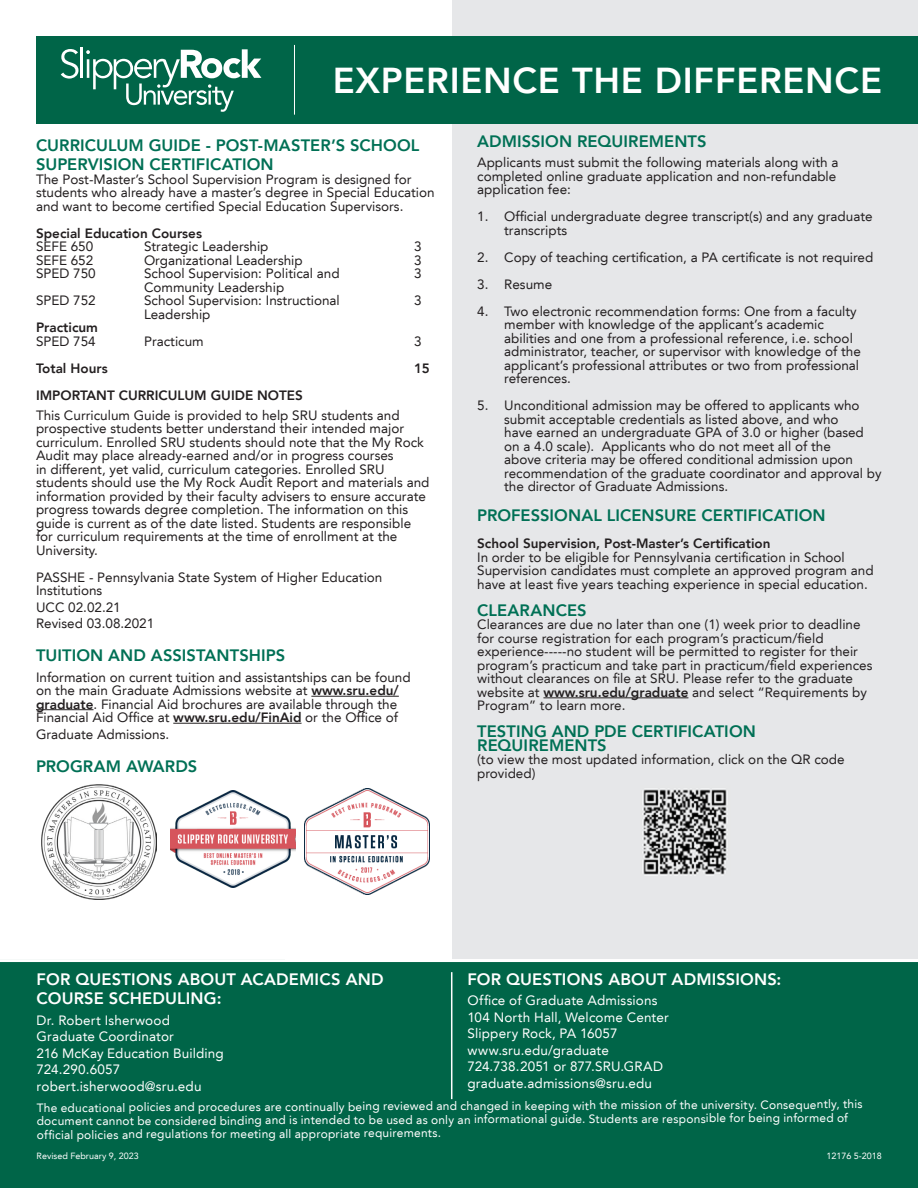
<style>
.page{position:relative;width:918px;height:1188px;background:#fff}
.page>*{position:absolute;margin:0;border:0;box-sizing:border-box;transform-origin:0 0}
.t1{font:800 36px "Avenir LT";letter-spacing:.02em;color:#fff}
.Tution_and_Assistan{font:800 16.5px/13.5px "Avenir LT";letter-spacing:.005em;color:#007055}
.Program_Highlights{font:800 16.5px/19.5px "Avenir LT";letter-spacing:.005em;color:#007055}
.For_Questions_About{font:800 16.5px/19.5px "Avenir LT";letter-spacing:.01em;color:#fff}
.Tuition_and_Assista{font:800 16.5px "Avenir LT";letter-spacing:.005em;color:#007055}
.Tution_and_Assistan-2{font:13.5px/13.5px "Avenir LT";color:#231f20}
.For_Questions_About-2{font:13.5px "Avenir LT";letter-spacing:.01em;color:#fff}
.Program_Highlights-2{font:13.5px/13.5px "Avenir LT";color:#231f20}
.Admission_Requireme{font:13.5px/13.5px "Avenir LT";color:#231f20}
.Tution_and_Assistan-3{font:800 13.5px/13.5px "Avenir LT";color:#231f20}
.Disclaimer__Body_Te{font:12px/14px "Avenir LT";letter-spacing:.01em;color:#fff}
.t2{font:9px "Avenir LT";color:#fff}
.s1{font-weight:400}
.s2{font-weight:800}
</style>
<div class="page">
<div style="left:452px;top:0;width:466px;height:1188px;background:#e6e7e9"></div>
<div style="left:36px;top:36px;width:882px;height:88px;background:#006548"></div>
<svg style="left:61px;top:49px;width:17px;height:30px"></svg>
<hr style="left:81px;top:48px;width:2px;height:30px;background:#fff">
<svg style="left:86px;top:49px;width:175px;height:63px"></svg>
<hr style="left:294px;top:45px;width:1px;height:70px;background:#fff">
<hr style="left:543px;top:698px;width:145px;height:1px;background:#231f20">
<div style="left:0;top:962px;width:918px;height:226px;background:#006548"></div>
<hr style="left:311px;top:696px;width:88px;height:1px;background:#231f20">
<hr style="left:36px;top:709px;width:58px;height:1px;background:#231f20">
<hr style="left:173px;top:723px;width:129px;height:1px;background:#231f20">
<hr style="left:0;top:959px;width:918px;height:3px;background:#fff">
<hr style="left:451px;top:972px;width:1px;height:127px;background:#fff">
<img style="left:42px;top:784px;width:115px;height:115px">
<img style="left:305px;top:789px;width:125px;height:106px">
<img style="left:171px;top:791px;width:125px;height:96px">
<img style="left:642px;top:788px;width:86px;height:88px">
<h1 class="t1" style="left:333px;top:60px;width:551px">EXPERIENCE THE DIFFERENCE</h1>
<p class="Program_Highlights" style="left:36px;top:135px;width:385px">CURRICULUM GUIDE - POST-MASTER’S SCHOOL<br>SUPERVISION CERTIFICATION</p>
<p class="Program_Highlights-2" style="left:36px;top:172px;width:400px">The Post-Master’s School Supervision Program is designed for students who already have a master’s degree in Special Education and want to become certified Special Education Supervisors.</p>
<p class="Tution_and_Assistan-3" style="left:36px;top:226px;width:167px">Special Education Courses<br><span class="s1">SEFE 650</span></p>
<p class="Tution_and_Assistan-2" style="left:144px;top:240px;width:126px">Strategic Leadership</p>
<p class="Tution_and_Assistan-2" style="left:414px;top:240px;width:9px">3</p>
<p class="Tution_and_Assistan-2" style="left:36px;top:253px;width:59px">SEFE 652</p>
<p class="Tution_and_Assistan-2" style="left:144px;top:253px;width:160px">Organizational Leadership</p>
<p class="Tution_and_Assistan-2" style="left:414px;top:253px;width:9px">3</p>
<p class="Tution_and_Assistan-2" style="left:36px;top:267px;width:61px">SPED 750</p>
<p class="Tution_and_Assistan-2" style="left:144px;top:267px;width:197px">School Supervision: Political and</p>
<p class="Tution_and_Assistan-2" style="left:414px;top:267px;width:9px">3</p>
<p class="Tution_and_Assistan-2" style="left:144px;top:280px;width:142px">Community Leadership</p>
<p class="Tution_and_Assistan-2" style="left:36px;top:294px;width:61px">SPED 752</p>
<p class="Tution_and_Assistan-2" style="left:144px;top:294px;width:197px">School Supervision: Instructional</p>
<p class="Tution_and_Assistan-2" style="left:414px;top:294px;width:9px">3</p>
<p class="Tution_and_Assistan-2" style="left:144px;top:307px;width:68px">Leadership</p>
<p class="Tution_and_Assistan-3" style="left:36px;top:321px;width:64px">Practicum<br><span class="s1">SPED 754</span></p>
<p class="Tution_and_Assistan-2" style="left:144px;top:334px;width:61px">Practicum</p>
<p class="Tution_and_Assistan-2" style="left:414px;top:334px;width:9px">3</p>
<p class="Tution_and_Assistan-3" style="left:36px;top:361px;width:73px">Total Hours</p>
<p class="Tution_and_Assistan-3" style="left:414px;top:361px;width:17px">15</p>
<p class="Tution_and_Assistan-3" style="left:36px;top:388px;width:268px">IMPORTANT CURRICULUM GUIDE NOTES</p>
<p class="Tution_and_Assistan-2" style="left:36px;top:409px;width:395px">This Curriculum Guide is provided to help SRU students and prospective students better understand their intended major curriculum. Enrolled SRU students should note that the My Rock Audit may place already-earned and/or in progress courses<br>in different, yet valid, curriculum categories. Enrolled SRU students should use the My Rock Audit Report and materials and information provided by their faculty advisers to ensure accurate progress towards degree completion. The information on this guide is current as of the date listed. Students are responsible for curriculum requirements at the time of enrollment at the University.</p>
<p class="Tution_and_Assistan-2" style="left:36px;top:571px;width:348px">PASSHE - Pennsylvania State System of Higher Education<br>Institutions</p>
<p class="Tution_and_Assistan-2" style="left:36px;top:601px;width:86px">UCC 02.02.21</p>
<p class="Tution_and_Assistan-2" style="left:36px;top:617px;width:120px">Revised 03.08.2021</p>
<p class="Tution_and_Assistan" style="left:36px;top:649px;width:251px">TUITION AND ASSISTANTSHIPS</p>
<p class="Tution_and_Assistan-2" style="left:36px;top:670px;width:376px">Information on current tuition and assistantships can be found on the main Graduate Admissions website at <span class="s2">www.sru.edu/ graduate</span>. Financial Aid brochures are available through the Financial Aid Office at <span class="s2">www.sru.edu/FinAid</span> or the Office of</p>
<p class="Tution_and_Assistan-2" style="left:36px;top:727px;width:135px">Graduate Admissions.</p>
<p class="Tuition_and_Assista" style="left:36px;top:756px;width:163px">PROGRAM AWARDS</p>
<p class="Program_Highlights" style="left:477px;top:132px;width:231px">ADMISSION REQUIREMENTS</p>
<p class="Admission_Requireme" style="left:477px;top:156px;width:363px">Applicants must submit the following materials along with a completed online graduate application and non-refundable application fee:</p>
<p class="Tution_and_Assistan-2" style="left:504px;top:210px;width:370px;text-indent:-27px">1. Official undergraduate degree transcript(s) and any graduate transcripts</p>
<p class="Tution_and_Assistan-2" style="left:477px;top:251px;width:398px">2. Copy of teaching certification, a PA certificate is not required</p>
<p class="Tution_and_Assistan-2" style="left:477px;top:278px;width:77px">3. Resume</p>
<p class="Tution_and_Assistan-2" style="left:504px;top:305px;width:358px;text-indent:-27px">4. Two electronic recommendation forms: One from a faculty member with knowledge of the applicant’s academic abilities and one from a professional reference, i.e. school administrator, teacher, or supervisor with knowledge of the applicant’s professional attributes or two from professional references.</p>
<p class="Tution_and_Assistan-2" style="left:504px;top:399px;width:379px;text-indent:-27px">5. Unconditional admission may be offered to applicants who submit acceptable credentials as listed above, and who<br>have earned an undergraduate GPA of 3.0 or higher (based on a 4.0 scale). Applicants who do not meet all of the<br>above criteria may be offered conditional admission upon recommendation of the graduate coordinator and approval by the director of Graduate Admissions.</p>
<p class="Tution_and_Assistan" style="left:477px;top:509px;width:350px">PROFESSIONAL LICENSURE CERTIFICATION</p>
<p class="Tution_and_Assistan-2" style="left:477px;top:537px;width:398px"><span class="s2">School Supervision, Post-Master’s Certification<br></span>In order to be eligible for Pennsylvania certification in School Supervision candidates must complete an approved program and have at least five years teaching experience in special education.</p>
<p class="Tution_and_Assistan" style="left:477px;top:603px;width:111px">CLEARANCES</p>
<p class="Tution_and_Assistan-2" style="left:477px;top:618px;width:397px">Clearances are due no later than one (1) week prior to deadline for course registration for each program’s practicum/field experience-----no student will be permitted to register for their program’s practicum and take part in practicum/field experiences without clearances on file at SRU. Please refer to the graduate website at <span class="s2">www.sru.edu/graduate</span> and select “Requirements by Program” to learn more.</p>
<p class="Tution_and_Assistan" style="left:477px;top:725px;width:280px">TESTING AND PDE CERTIFICATION<br>REQUIREMENTS</p>
<p class="Tution_and_Assistan-2" style="left:477px;top:753px;width:369px">(to view the most updated information, click on the QR code provided)</p>
<p class="For_Questions_About" style="left:467px;top:969px;width:316px">FOR QUESTIONS ABOUT ADMISSIONS:</p>
<p class="For_Questions_About-2" style="left:467px;top:993px;width:192px">Office of Graduate Admissions</p>
<p class="For_Questions_About-2" style="left:467px;top:1009px;width:203px">104 North Hall, Welcome Center</p>
<p class="For_Questions_About-2" style="left:467px;top:1026px;width:152px">Slippery Rock, PA 16057</p>
<p class="For_Questions_About-2" style="left:467px;top:1042px;width:143px">www.sru.edu/graduate</p>
<p class="For_Questions_About-2" style="left:467px;top:1059px;width:197px">724.738.2051 or 877.SRU.GRAD</p>
<p class="For_Questions_About-2" style="left:467px;top:1075px;width:186px">graduate.admissions@sru.edu</p>
<p class="Disclaimer__Body_Te" style="left:37px;top:1099px;width:828px">The educational policies and procedures are continually being reviewed and changed in keeping with the mission of the university. Consequently, this document cannot be considered binding and is intended to be used as only an informational guide. Students are responsible for being informed of official policies and regulations for meeting all appropriate requirements.</p>
<p class="t2" style="left:37px;top:1150px;width:104px">Revised February 9, 2023</p>
<p class="For_Questions_About" style="left:37px;top:969px;width:348px">FOR QUESTIONS ABOUT ACADEMICS AND<br>COURSE SCHEDULING:</p>
<p class="For_Questions_About-2" style="left:37px;top:1012px;width:135px">Dr. Robert Isherwood</p>
<p class="For_Questions_About-2" style="left:37px;top:1029px;width:139px">Graduate Coordinator</p>
<p class="For_Questions_About-2" style="left:37px;top:1045px;width:189px">216 McKay Education Building</p>
<p class="For_Questions_About-2" style="left:37px;top:1062px;width:85px">724.290.6057</p>
<p class="For_Questions_About-2" style="left:37px;top:1078px;width:166px">robert.isherwood@sru.edu</p>
<p class="t2" style="left:826px;top:1150px;width:57px">12176 5-2018</p>
</div>
